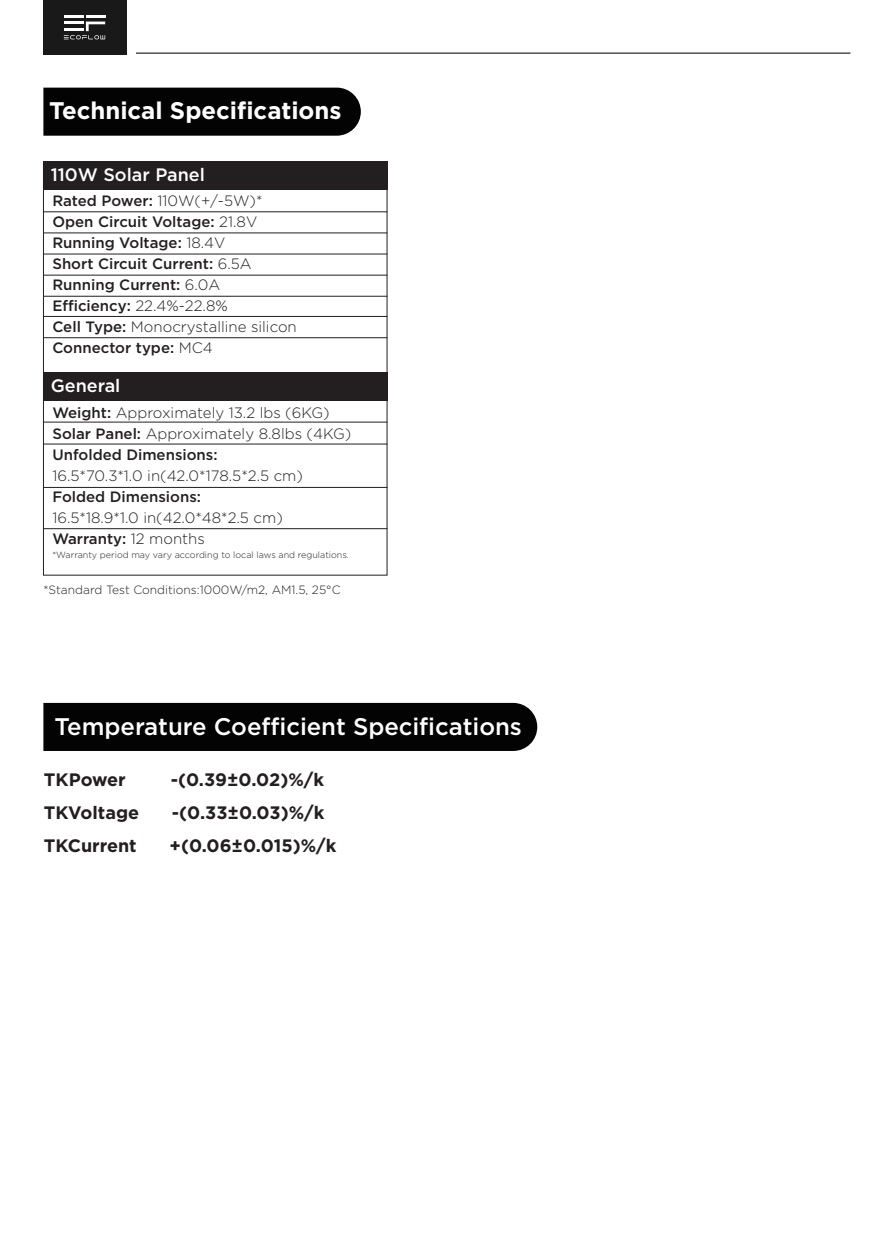
<style>
.page{position:relative;width:893px;height:1259px;background:#fff}
.page>*{position:absolute;margin:0;border:0;box-sizing:border-box;transform-origin:0 0}
.t1{font:500 24px "Gotham";color:#fff}
.t2{font:700 24px "Gotham";color:#fff}
.t3{font:700 18px "Gotham";color:#231f20}
.t4{font:500 18px "Gotham";color:#fff}
.t5{font:500 15px/21px "Gotham";color:#231f20}
.t6{font:300 15px/21px "Gotham";color:#231f20}
.t7{font:300 12px "Gotham";color:#231f20}
.t8{font:300 9px "Gotham";color:#231f20}
.s1{font-weight:300}
.s2{font-weight:500}
</style>
<div class="page">
<hr style="left:43px;top:52px;width:807px;height:2px;background:#4d4e50">
<div style="left:34px;top:38px;width:102px;height:32px;background:#fff"></div>
<div style="left:43px;top:0;width:84px;height:54px;background:#181918"></div>
<svg style="left:64px;top:15px;width:41px;height:25px"></svg>
<div style="left:43px;top:88px;width:318px;height:48px;background:#030303"></div>
<div style="left:43px;top:162px;width:344px;height:28px;background:#231f20"></div>
<div style="left:43px;top:372px;width:344px;height:28px;background:#231f20"></div>
<div style="left:43px;top:162px;width:344px;height:413px;border:1px solid #231f20"></div>
<hr style="left:43px;top:211px;width:344px;height:1px;background:#231f20">
<hr style="left:43px;top:421px;width:344px;height:1px;background:#231f20">
<hr style="left:43px;top:487px;width:344px;height:1px;background:#231f20">
<hr style="left:43px;top:528px;width:344px;height:1px;background:#231f20">
<hr style="left:43px;top:232px;width:344px;height:1px;background:#231f20">
<hr style="left:43px;top:443px;width:344px;height:1px;background:#231f20">
<hr style="left:43px;top:253px;width:344px;height:1px;background:#231f20">
<hr style="left:43px;top:275px;width:344px;height:1px;background:#231f20">
<hr style="left:43px;top:296px;width:344px;height:1px;background:#231f20">
<hr style="left:43px;top:316px;width:344px;height:1px;background:#231f20">
<hr style="left:43px;top:337px;width:344px;height:1px;background:#231f20">
<div style="left:43px;top:703px;width:494px;height:48px;background:#030303"></div>
<h1 class="t2" style="left:49px;top:95px;width:294px">Technical Specifications</h1>
<p class="t4" style="left:51px;top:163px;width:156px">110W Solar Panel</p>
<p class="t5" style="left:52px;top:190px;width:246px">Rated Power: <span class="s1">110W(+/-5W)*<br></span>Open Circuit Voltage: <span class="s1">21.8V<br></span>Running Voltage: <span class="s1">18.4V<br></span>Short Circuit Current: <span class="s1">6.5A<br></span>Running Current: <span class="s1">6.0A<br></span>Efficiency: <span class="s1">22.4%-22.8%<br></span>Cell Type: <span class="s1">Monocrystalline silicon<br></span>Connector type: <span class="s1">MC4</span></p>
<p class="t4" style="left:51px;top:373px;width:71px">General</p>
<p class="t6" style="left:52px;top:401px;width:300px"><span class="s2">Weight:</span> Approximately 13.2 lbs (6KG)<br><span class="s2">Solar Panel:</span> Approximately 8.8lbs (4KG)<br><span class="s2">Unfolded Dimensions:</span></p>
<p class="t6" style="left:52px;top:464px;width:252px">16.5*70.3*1.0 in(42.0*178.5*2.5 cm)</p>
<p class="t5" style="left:52px;top:486px;width:150px">Folded Dimensions:</p>
<p class="t6" style="left:52px;top:506px;width:232px">16.5*18.9*1.0 in(42.0*48*2.5 cm)<br><span class="s2">Warranty:</span> 12 months</p>
<p class="t8" style="left:52px;top:548px;width:298px">*Warranty period may vary according to local laws and regulations.</p>
<p class="t7" style="left:43px;top:582px;width:299px">*Standard Test Conditions:1000W/m2, AM1.5, 25°C</p>
<h1 class="t1" style="left:55px;top:710px;width:469px">Temperature Coefficient Specifications</h1>
<p class="t3" style="left:44px;top:768px;width:83px">TKPower</p>
<p class="t3" style="left:171px;top:768px;width:155px">-(0.39±0.02)%/k</p>
<p class="t3" style="left:44px;top:800px;width:97px">TKVoltage</p>
<p class="t3" style="left:172px;top:800px;width:154px">-(0.33±0.03)%/k</p>
<p class="t3" style="left:44px;top:833px;width:94px">TKCurrent</p>
<p class="t3" style="left:169px;top:833px;width:168px">+(0.06±0.015)%/k</p>
</div>
